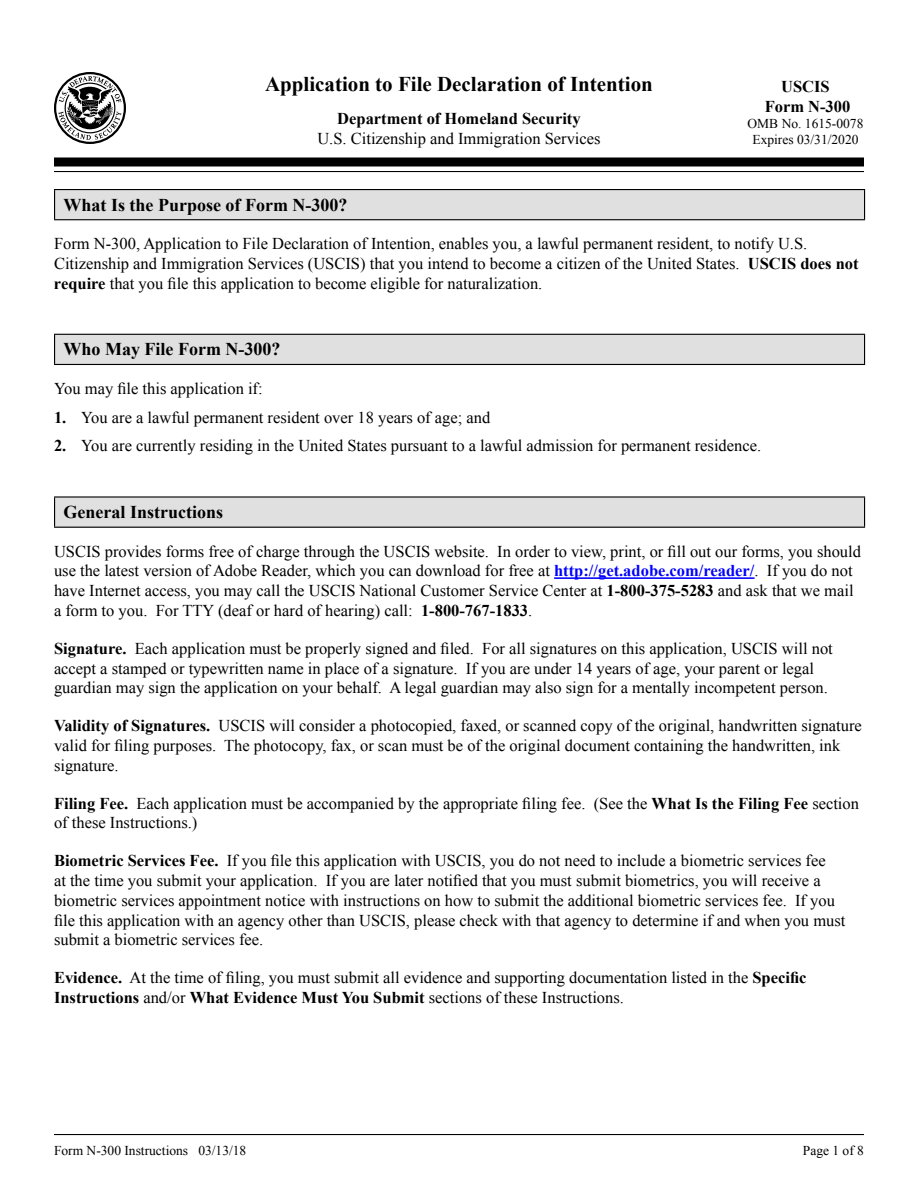
<style>
.page{position:relative;width:918px;height:1188px;background:#fff}
.page>*{position:absolute;margin:0;border:0;box-sizing:border-box;transform-origin:0 0}
.t1{font:700 21px "Times New Roman";color:#000}
.t2{font:700 18px "Times New Roman";color:#000}
.t3{font:16.5px/19.8px "Times New Roman";color:#000}
.t4{font:700 16.5px/19.8px "Times New Roman";color:#000;text-align:center}
.t5{font:13.5px/16.2px "Times New Roman";color:#000;text-align:center}
.s1{font-weight:700}
.s2{font-weight:700;color:#00f}
</style>
<div class="page">
<svg style="left:54px;top:72px;width:72px;height:72px"></svg>
<div style="left:54px;top:158px;width:810px;height:8px;background:#000"></div>
<hr style="left:54px;top:171px;width:810px;height:1px;background:#000">
<hr style="left:54px;top:1134px;width:810px;height:1px;background:#000">
<hr style="left:554px;top:577px;width:201px;height:2px;background:#00f">
<div style="left:55px;top:190px;width:810px;height:30px;background:#e0e0e0"></div>
<hr style="left:54px;top:189px;width:811px;height:1px;background:#000">
<svg style="left:54px;top:190px;width:1px;height:29px"></svg>
<svg style="left:864px;top:190px;width:1px;height:29px"></svg>
<hr style="left:54px;top:219px;width:811px;height:1px;background:#000">
<div style="left:55px;top:334px;width:810px;height:30px;background:#e0e0e0"></div>
<hr style="left:54px;top:334px;width:811px;height:1px;background:#000">
<svg style="left:54px;top:335px;width:1px;height:29px"></svg>
<svg style="left:864px;top:335px;width:1px;height:29px"></svg>
<hr style="left:54px;top:364px;width:811px;height:1px;background:#000">
<div style="left:55px;top:497px;width:810px;height:30px;background:#e0e0e0"></div>
<hr style="left:54px;top:496px;width:811px;height:2px;background:#000">
<svg style="left:54px;top:498px;width:1px;height:29px"></svg>
<svg style="left:864px;top:498px;width:1px;height:29px"></svg>
<hr style="left:54px;top:527px;width:811px;height:1px;background:#000">
<p class="t1" style="left:265px;top:69px;width:389px">Application to File Declaration of Intention</p>
<p class="t4" style="left:337px;top:108px;width:245px">Department of Homeland Security</p>
<p class="t3" style="left:317px;top:128px;width:285px">U.S. Citizenship and Immigration Services</p>
<p class="t4" style="left:765px;top:76px;width:87px">USCIS<br>Form N-300</p>
<p class="t5" style="left:748px;top:115px;width:117px">OMB No. 1615-0078<br>Expires 03/31/2020</p>
<p class="t2" style="left:64px;top:192px;width:285px">What Is the Purpose of Form N-300?</p>
<p class="t3" style="left:54px;top:233px;width:806px">Form N-300, Application to File Declaration of Intention, enables you, a lawful permanent resident, to notify U.S.<br>Citizenship and Immigration Services (USCIS) that you intend to become a citizen of the United States. <span class="s1">USCIS does not require</span> that you file this application to become eligible for naturalization.</p>
<p class="t2" style="left:64px;top:337px;width:218px">Who May File Form N-300?</p>
<p class="t3" style="left:54px;top:378px;width:210px">You may file this application if:</p>
<p class="t3" style="left:54px;top:407px;width:438px"><span class="s1">1.</span> You are a lawful permanent resident over 18 years of age; and</p>
<p class="t3" style="left:54px;top:436px;width:709px"><span class="s1">2.</span> You are currently residing in the United States pursuant to a lawful admission for permanent residence.</p>
<p class="t2" style="left:64px;top:500px;width:161px">General Instructions</p>
<p class="t3" style="left:54px;top:541px;width:809px">USCIS provides forms free of charge through the USCIS website. In order to view, print, or fill out our forms, you should use the latest version of Adobe Reader, which you can download for free at <span class="s2">http://get.adobe.com/reader/</span>. If you do not have Internet access, you may call the USCIS National Customer Service Center at <span class="s1">1-800-375-5283</span> and ask that we mail a form to you. For TTY (deaf or hard of hearing) call: <span class="s1">1-800-767-1833</span>.</p>
<p class="t3" style="left:54px;top:638px;width:780px"><span class="s1">Signature.</span> Each application must be properly signed and filed. For all signatures on this application, USCIS will not accept a stamped or typewritten name in place of a signature. If you are under 14 years of age, your parent or legal guardian may sign the application on your behalf. A legal guardian may also sign for a mentally incompetent person.</p>
<p class="t3" style="left:54px;top:715px;width:809px"><span class="s1">Validity of Signatures.</span> USCIS will consider a photocopied, faxed, or scanned copy of the original, handwritten signature valid for filing purposes. The photocopy, fax, or scan must be of the original document containing the handwritten, ink signature.</p>
<p class="t3" style="left:54px;top:793px;width:807px"><span class="s1">Filing Fee.</span> Each application must be accompanied by the appropriate filing fee. (See the <span class="s1">What Is the Filing Fee</span> section of these Instructions.)</p>
<p class="t3" style="left:54px;top:850px;width:793px"><span class="s1">Biometric Services Fee.</span> If you file this application with USCIS, you do not need to include a biometric services fee<br>at the time you submit your application. If you are later notified that you must submit biometrics, you will receive a biometric services appointment notice with instructions on how to submit the additional biometric services fee. If you file this application with an agency other than USCIS, please check with that agency to determine if and when you must submit a biometric services fee.</p>
<p class="t3" style="left:54px;top:967px;width:754px"><span class="s1">Evidence.</span> At the time of filing, you must submit all evidence and supporting documentation listed in the <span class="s1">Specific<br>Instructions</span> and/or <span class="s1">What Evidence Must You Submit</span> sections of these Instructions.</p>
<p class="t5" style="left:54px;top:1142px;width:194px">Form N-300 Instructions 03/13/18</p>
<p class="t5" style="left:803px;top:1142px;width:63px">Page 1 of 8</p>
</div>
